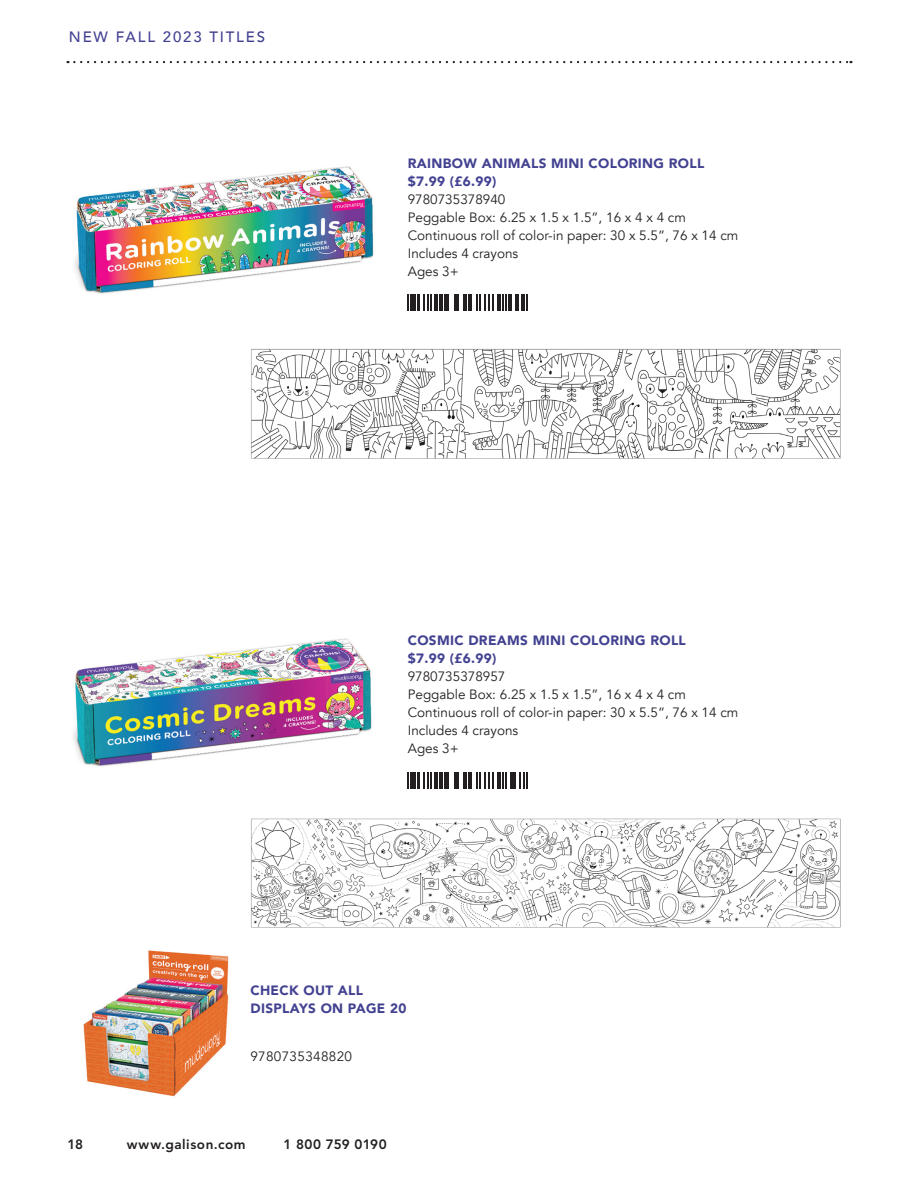
<style>
.page{position:relative;width:918px;height:1188px;background:#fff}
.page>*{position:absolute;margin:0;border:0;box-sizing:border-box;transform-origin:0 0}
.t1{font:500 15px "Avenir";letter-spacing:.12em;color:#434292}
.t2{font:13.5px/18px "Avenir";color:#231f20}
.t3{font:900 13.5px/18px "Avenir";letter-spacing:.025em;color:#434292}
.t4{font:800 13.5px "Avenir LT Std";letter-spacing:.04em;color:#231f20}
.t5{font:13.5px "Avenir";letter-spacing:.025em;color:#231f20}
.t6{font:800 13.5px "Avenir LT Std";letter-spacing:.015em;color:#231f20}
</style>
<div class="page">
<svg style="left:68px;top:61px;width:783px;height:2px"></svg>
<img style="left:74px;top:166px;width:300px;height:128px">
<img style="left:73px;top:638px;width:299px;height:129px">
<svg style="left:407px;top:294px;width:4px;height:17px"></svg>
<hr style="left:412px;top:294px;width:4px;height:17px;background:#231f20">
<hr style="left:417px;top:294px;width:3px;height:17px;background:#231f20">
<svg style="left:424px;top:294px;width:7px;height:17px"></svg>
<hr style="left:434px;top:294px;width:4px;height:17px;background:#231f20">
<hr style="left:439px;top:294px;width:4px;height:17px;background:#231f20">
<hr style="left:444px;top:294px;width:3px;height:17px;background:#231f20">
<svg style="left:448px;top:294px;width:45px;height:17px"></svg>
<hr style="left:497px;top:294px;width:4px;height:17px;background:#231f20">
<svg style="left:502px;top:294px;width:5px;height:17px"></svg>
<hr style="left:508px;top:294px;width:4px;height:17px;background:#231f20">
<hr style="left:515px;top:294px;width:3px;height:17px;background:#231f20">
<svg style="left:521px;top:294px;width:6px;height:17px"></svg>
<svg style="left:407px;top:772px;width:4px;height:17px"></svg>
<hr style="left:412px;top:772px;width:4px;height:17px;background:#231f20">
<hr style="left:417px;top:772px;width:3px;height:17px;background:#231f20">
<svg style="left:424px;top:772px;width:7px;height:17px"></svg>
<hr style="left:434px;top:772px;width:4px;height:17px;background:#231f20">
<hr style="left:439px;top:772px;width:4px;height:17px;background:#231f20">
<hr style="left:444px;top:772px;width:3px;height:17px;background:#231f20">
<svg style="left:448px;top:772px;width:45px;height:17px"></svg>
<hr style="left:497px;top:772px;width:4px;height:17px;background:#231f20">
<svg style="left:502px;top:772px;width:5px;height:17px"></svg>
<hr style="left:510px;top:772px;width:3px;height:17px;background:#231f20">
<svg style="left:515px;top:772px;width:12px;height:17px"></svg>
<img style="left:251px;top:348px;width:590px;height:111px">
<img style="left:251px;top:818px;width:590px;height:110px">
<img style="left:83px;top:950px;width:146px;height:147px">
<p class="t1" style="left:69px;top:24px;width:198px">NEW FALL 2023 TITLES</p>
<p class="t3" style="left:408px;top:154px;width:298px">RAINBOW ANIMALS MINI COLORING ROLL $7.99 (£6.99)</p>
<p class="t2" style="left:408px;top:190px;width:332px">9780735378940<br>Peggable Box: 6.25 x 1.5 x 1.5”, 16 x 4 x 4 cm<br>Continuous roll of color-in paper: 30 x 5.5”, 76 x 14 cm<br>Includes 4 crayons<br>Ages 3+</p>
<p class="t3" style="left:408px;top:631px;width:280px">COSMIC DREAMS MINI COLORING ROLL $7.99 (£6.99)</p>
<p class="t2" style="left:408px;top:667px;width:332px">9780735378957<br>Peggable Box: 6.25 x 1.5 x 1.5”, 16 x 4 x 4 cm<br>Continuous roll of color-in paper: 30 x 5.5”, 76 x 14 cm<br>Includes 4 crayons<br>Ages 3+</p>
<p class="t3" style="left:250px;top:981px;width:158px">CHECK OUT ALL<br>DISPLAYS ON PAGE 20</p>
<p class="t5" style="left:250px;top:1048px;width:103px">9780735348820</p>
<p class="t4" style="left:68px;top:1136px;width:17px">18</p>
<p class="t4" style="left:127px;top:1136px;width:120px">www.galison.com</p>
<p class="t6" style="left:284px;top:1136px;width:105px">1 800 759 0190</p>
</div>
